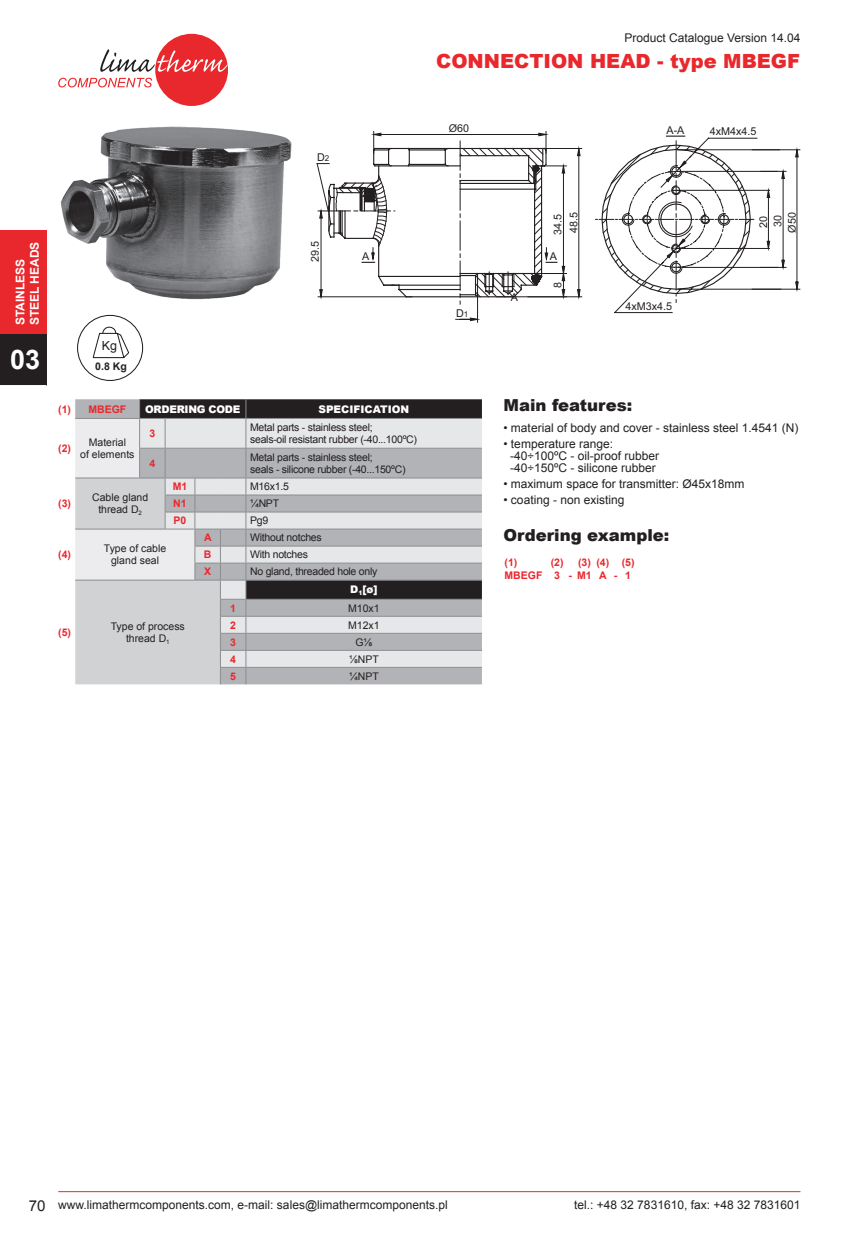
<style>
.page{position:relative;width:859px;height:1234px;background:#fff}
.page>*{position:absolute;margin:0;border:0;box-sizing:border-box;transform-origin:0 0}
.t1{font:700 27px "Arial";color:#fff}
.STYL_GŁÓWNY_PRAWO{font:900 19.5px "Arial";color:#e9282d}
.PODTYTÓŁ_2{font:900 16.5px "Arial";color:#231f20}
.t2{font:12.45px "Arial";color:#231f20}
.WYPUNKTOWANIE{font:12px/12px "Arial";color:#231f20}
.t3{font:700 12px/14.4px "Arial";color:#fff}
.t4{font:10.8px/16px "Arial";color:#231f20}
.t5{font:10.5px/12px "Arial";letter-spacing:-.025em;color:#231f20}
.t6{font:10.5px/12px "Arial";color:#231f20;text-align:center}
.t7{font:700 10.5px/12.8px "Arial";color:#e9282d}
.t8{font:900 10.5px "Arial";letter-spacing:-.015em;color:#fff}
.t9{font:700 10.5px "Arial";color:#231f20}
.s1{font-size:8.1px}
.s2{font-size:15px}
</style>
<div class="page">
<div style="left:0;top:230px;width:47px;height:104px;background:#e9282d"></div>
<div style="left:0;top:334px;width:47px;height:51px;background:#231f20"></div>
<hr style="left:58px;top:1191px;width:742px;height:1px;background:#e9282d">
<div style="left:155px;top:34px;width:73px;height:72px;background:#e9282d;border-radius:50%"></div>
<svg style="left:100px;top:49px;width:128px;height:23px"></svg>
<svg style="left:58px;top:78px;width:94px;height:9px"></svg>
<img style="left:60px;top:126px;width:232px;height:174px">
<svg style="left:316px;top:131px;width:484px;height:192px"></svg>
<div style="left:247px;top:667px;width:235px;height:17px;background:#b2b3b7"></div>
<div style="left:247px;top:399px;width:235px;height:19px;background:#231f20"></div>
<svg style="left:247px;top:419px;width:235px;height:247px;background:#bdbec1"></svg>
<hr style="left:246px;top:418px;width:236px;height:1px;background:#8a8c8f">
<hr style="left:246px;top:448px;width:236px;height:1px;background:#8a8c8f">
<hr style="left:246px;top:477px;width:236px;height:1px;background:#8a8c8f">
<hr style="left:246px;top:494px;width:236px;height:1px;background:#8a8c8f">
<hr style="left:246px;top:511px;width:236px;height:1px;background:#8a8c8f">
<hr style="left:246px;top:528px;width:236px;height:1px;background:#8a8c8f">
<hr style="left:246px;top:545px;width:236px;height:1px;background:#8a8c8f">
<hr style="left:246px;top:562px;width:236px;height:1px;background:#8a8c8f">
<hr style="left:246px;top:579px;width:236px;height:1px;background:#8a8c8f">
<hr style="left:246px;top:598px;width:236px;height:1px;background:#8a8c8f">
<hr style="left:246px;top:615px;width:236px;height:1px;background:#8a8c8f">
<hr style="left:246px;top:632px;width:236px;height:1px;background:#8a8c8f">
<hr style="left:246px;top:649px;width:236px;height:1px;background:#8a8c8f">
<hr style="left:246px;top:666px;width:236px;height:1px;background:#8a8c8f">
<svg style="left:75px;top:399px;width:172px;height:285px;background:#cbcbce"></svg>
<svg style="left:77px;top:314px;width:67px;height:67px"></svg>
<p class="WYPUNKTOWANIE" style="left:624px;top:32px;width:178px">Product Catalogue Version 14.04</p>
<p class="STYL_GŁÓWNY_PRAWO" style="left:436px;top:47px;width:365px">CONNECTION HEAD - type MBEGF</p>
<p class="t4" style="left:317px;top:149px;width:14px">D<span class="s1">2</span></p>
<p class="t3" style="left:13px;top:325px;width:85px;rotate:-90deg">STAINLESS<br>STEEL HEADS</p>
<h1 class="t1" style="left:10px;top:342px;width:32px">03</h1>
<p class="t2" style="left:102px;top:337px;width:17px">Kg</p>
<p class="t9" style="left:95px;top:359px;width:33px">0.8 Kg</p>
<p class="t4" style="left:307px;top:262px;width:22px;rotate:-90deg">29.5</p>
<p class="t4" style="left:362px;top:248px;width:9px">A</p>
<p class="t7" style="left:58px;top:403px;width:70px">(1) MBEGF</p>
<p class="t8" style="left:145px;top:401px;width:97px">ORDERING CODE</p>
<p class="t8" style="left:318px;top:401px;width:92px">SPECIFICATION</p>
<p class="t7" style="left:58px;top:442px;width:14px">(2)</p>
<p class="t6" style="left:80px;top:436px;width:56px">Material<br>of elements</p>
<p class="t7" style="left:149px;top:427px;width:7px">3</p>
<p class="t5" style="left:250px;top:421px;width:168px">Metal parts - stainless steel;<br>seals-oil resistant rubber (-40...100ºC)</p>
<p class="t7" style="left:149px;top:457px;width:7px">4</p>
<p class="t5" style="left:250px;top:451px;width:157px">Metal parts - stainless steel;<br>seals - silicone rubber (-40...150ºC)</p>
<p class="t7" style="left:58px;top:497px;width:14px">(3)</p>
<p class="t6" style="left:92px;top:491px;width:58px">Cable gland thread D<sub>2</sub></p>
<p class="t7" style="left:173px;top:480px;width:16px">M1</p>
<p class="t5" style="left:250px;top:480px;width:40px">M16x1.5</p>
<p class="t7" style="left:173px;top:497px;width:15px">N1</p>
<p class="t5" style="left:250px;top:497px;width:30px">¼NPT</p>
<p class="t7" style="left:174px;top:514px;width:14px">P0</p>
<p class="t5" style="left:250px;top:514px;width:20px">Pg9</p>
<p class="t7" style="left:58px;top:548px;width:14px">(4)</p>
<p class="t6" style="left:104px;top:542px;width:64px">Type of cable gland seal</p>
<p class="t7" style="left:58px;top:626px;width:14px">(5)</p>
<p class="t6" style="left:111px;top:620px;width:76px">Type of process thread D<sub>1</sub></p>
<p class="t7" style="left:204px;top:531px;width:9px">A</p>
<p class="t5" style="left:250px;top:531px;width:73px">Without notches</p>
<p class="t7" style="left:204px;top:548px;width:9px">B</p>
<p class="t5" style="left:250px;top:548px;width:59px">With notches</p>
<p class="t7" style="left:204px;top:565px;width:9px">X</p>
<p class="t5" style="left:250px;top:565px;width:129px">No gland, threaded hole only</p>
<p class="t8" style="left:350px;top:582px;width:29px">D<sub>1</sub>[ø]</p>
<p class="t7" style="left:230px;top:601px;width:7px">1</p>
<p class="t5" style="left:348px;top:602px;width:33px">M10x1</p>
<p class="t7" style="left:230px;top:618px;width:7px">2</p>
<p class="t5" style="left:348px;top:619px;width:33px">M12x1</p>
<p class="t7" style="left:230px;top:635px;width:7px">3</p>
<p class="t5" style="left:355px;top:636px;width:18px">G⅛</p>
<p class="t7" style="left:230px;top:652px;width:7px">4</p>
<p class="t5" style="left:349px;top:653px;width:31px">⅛NPT</p>
<p class="t7" style="left:230px;top:669px;width:7px">5</p>
<p class="t5" style="left:349px;top:670px;width:31px">¼NPT</p>
<p class="t4" style="left:449px;top:120px;width:22px">Ø60</p>
<p class="t4" style="left:666px;top:122px;width:19px">A-A</p>
<p class="t4" style="left:710px;top:124px;width:48px">4xM4x4.5</p>
<p class="t4" style="left:456px;top:305px;width:14px">D<span class="s1">1</span></p>
<p class="t4" style="left:511px;top:289px;width:9px">A</p>
<p class="t4" style="left:550px;top:235px;width:24px;rotate:-90deg">34.5<br>48.5</p>
<p class="t4" style="left:550px;top:248px;width:9px">A</p>
<p class="t4" style="left:550px;top:288px;width:7px;rotate:-90deg">8</p>
<p class="t4" style="left:625px;top:298px;width:48px">4xM3x4.5</p>
<p class="t4" style="left:784px;top:232px;width:22px;rotate:-90deg">Ø50</p>
<p class="t4" style="left:756px;top:228px;width:14px;line-height:14.4px;rotate:-90deg">20<br>30</p>
<p class="PODTYTÓŁ_2" style="left:503px;top:393px;width:130px">Main features:</p>
<p class="WYPUNKTOWANIE" style="left:503px;top:421px;width:296px">• material of body and cover - stainless steel 1.4541 (N)</p>
<p class="WYPUNKTOWANIE" style="left:510px;top:437px;width:151px;text-indent:-7px">• temperature range: -40÷100ºC - oil-proof rubber -40÷150ºC - silicone rubber</p>
<p class="WYPUNKTOWANIE" style="left:503px;top:478px;width:242px">• maximum space for transmitter: Ø45x18mm</p>
<p class="WYPUNKTOWANIE" style="left:503px;top:494px;width:122px">• coating - non existing</p>
<p class="PODTYTÓŁ_2" style="left:503px;top:523px;width:167px">Ordering example:</p>
<p class="t7" style="left:504px;top:556px;width:14px">(1)</p>
<p class="t7" style="left:504px;top:556px;width:132px;text-indent:46px">(2) (3) (4) (5)<br>MBEGF 3 -M1 A - 1</p>
<p class="WYPUNKTOWANIE" style="left:29px;top:1198px;width:420px"><span class="s2">70</span> www.limathermcomponents.com, e-mail: sales@limathermcomponents.pl</p>
<p class="WYPUNKTOWANIE" style="left:574px;top:1198px;width:228px">tel.: +48 32 7831610, fax: +48 32 7831601</p>
</div>
